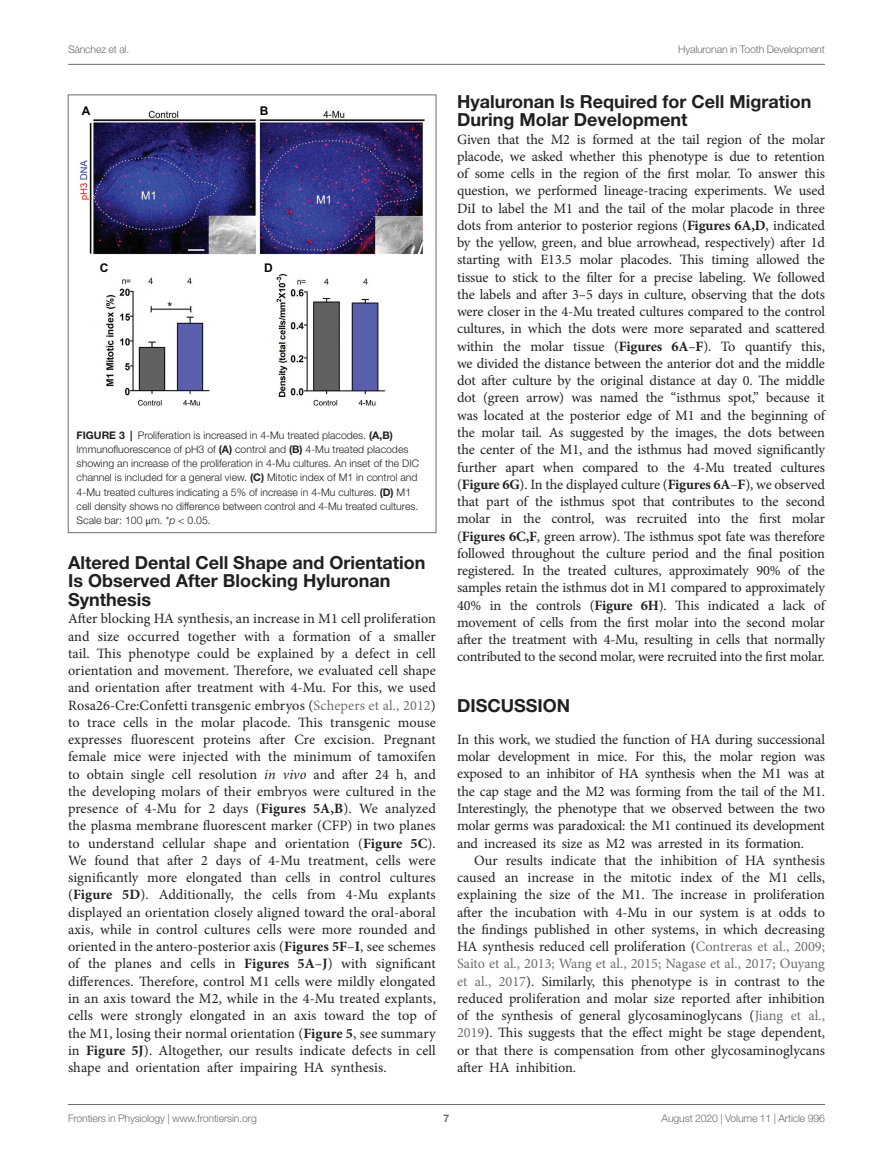
<style>
.page{position:relative;width:893px;height:1170px;background:#fff}
.page>*{position:absolute;margin:0;border:0;box-sizing:border-box;transform-origin:0 0}
.HEAD_2{font:700 18px/18.8px "Helvetica Neue LT Std";color:#231f20}
.HEAD_1{font:700 18px "Helvetica Neue LT Std";color:#231f20}
.TEXT_FLUSH{font:14.25px/17.2px "Minion Pro";letter-spacing:-.015em;color:#231f20;text-align:justify}
.TEXT{font:14.25px/17.2px "Minion Pro";color:#231f20;text-align:justify}
.t1{font:700 12px "Arial";color:#040503}
.FIG_LEG{font:300 10.5px/14.2px "Helvetica Neue LT Std";color:#231f20}
.t2{font:300 10.5px "Helvetica Neue LT Std";letter-spacing:-.015em;color:#6c6d70}
.t3{font:700 10.5px "Helvetica Neue LT Std";color:#6c6d70}
.s1{font-weight:700}
.s2{font-family:"STIX General";font-weight:400}
.s3{font-style:italic}
.s4{color:#6c6d70}
</style>
<div class="page">
<hr style="left:68px;top:64px;width:757px;height:1px;background:#6c6d70">
<hr style="left:68px;top:1104px;width:757px;height:1px;background:#6c6d70">
<img style="left:80px;top:110px;width:345px;height:296px">
<p class="t2" style="left:68px;top:42px;width:63px">Sánchez et al.</p>
<p class="t2" style="left:678px;top:42px;width:148px">Hyaluronan in Tooth Development</p>
<p class="t1" style="left:82px;top:102px;width:10px">A</p>
<p class="t1" style="left:260px;top:102px;width:10px">B</p>
<p class="t1" style="left:100px;top:259px;width:10px">C</p>
<p class="t1" style="left:264px;top:259px;width:10px">D</p>
<p class="FIG_LEG" style="left:77px;top:427px;width:344px"><span class="s1">FIGURE 3 |</span> Proliferation is increased in 4-Mu treated placodes. <span class="s1">(A,B)<br></span>Immunofluorescence of pH3 of <span class="s1">(A)</span> control and <span class="s1">(B)</span> 4-Mu treated placodes showing an increase of the proliferation in 4-Mu cultures. An inset of the DIC channel is included for a general view. <span class="s1">(C)</span> Mitotic index of M1 in control and 4-Mu treated cultures indicating a 5% of increase in 4-Mu cultures. <span class="s1">(D)</span> M1 cell density shows no difference between control and 4-Mu treated cultures.<br>Scale bar: 100 <span class="s2">μ</span>m. *<span class="s3">p</span> &lt; 0.05.</p>
<p class="HEAD_2" style="left:68px;top:552px;width:359px">Altered Dental Cell Shape and Orientation<br>Is Observed After Blocking Hyluronan<br>Synthesis</p>
<p class="TEXT_FLUSH" style="left:68px;top:610px;width:369px">After blocking HA synthesis, an increase in M1 cell proliferation and size occurred together with a formation of a smaller tail. This phenotype could be explained by a defect in cell orientation and movement. Therefore, we evaluated cell shape and orientation after treatment with 4-Mu. For this, we used Rosa26-Cre:Confetti transgenic embryos (<span class="s4">Schepers et al., 2012</span>) to trace cells in the molar placode. This transgenic mouse expresses fluorescent proteins after Cre excision. Pregnant female mice were injected with the minimum of tamoxifen to obtain single cell resolution <span class="s3">in vivo</span> and after 24 h, and the developing molars of their embryos were cultured in the presence of 4-Mu for 2 days (<span class="s1">Figures 5A,B</span>). We analyzed the plasma membrane fluorescent marker (CFP) in two planes to understand cellular shape and orientation (<span class="s1">Figure 5C</span>).<br>We found that after 2 days of 4-Mu treatment, cells were significantly more elongated than cells in control cultures (<span class="s1">Figure 5D</span>). Additionally, the cells from 4-Mu explants displayed an orientation closely aligned toward the oral-aboral axis, while in control cultures cells were more rounded and oriented in the antero-posterior axis (<span class="s1">Figures 5F</span>–<span class="s1">I</span>, see schemes of the planes and cells in <span class="s1">Figures 5A</span>–<span class="s1">J</span>) with significant differences. Therefore, control M1 cells were mildly elongated in an axis toward the M2, while in the 4-Mu treated explants, cells were strongly elongated in an axis toward the top of the M1, losing their normal orientation (<span class="s1">Figure 5</span>, see summary in <span class="s1">Figure 5J</span>). Altogether, our results indicate defects in cell shape and orientation after impairing HA synthesis.</p>
<p class="HEAD_2" style="left:457px;top:91px;width:356px">Hyaluronan Is Required for Cell Migration<br>During Molar Development</p>
<p class="TEXT_FLUSH" style="left:457px;top:130px;width:369px">Given that the M2 is formed at the tail region of the molar placode, we asked whether this phenotype is due to retention of some cells in the region of the first molar. To answer this question, we performed lineage-tracing experiments. We used DiI to label the M1 and the tail of the molar placode in three dots from anterior to posterior regions (<span class="s1">Figures 6A,D</span>, indicated by the yellow, green, and blue arrowhead, respectively) after 1d starting with E13.5 molar placodes. This timing allowed the tissue to stick to the filter for a precise labeling. We followed the labels and after 3–5 days in culture, observing that the dots were closer in the 4-Mu treated cultures compared to the control cultures, in which the dots were more separated and scattered within the molar tissue (<span class="s1">Figures 6A</span>–<span class="s1">F</span>). To quantify this, we divided the distance between the anterior dot and the middle dot after culture by the original distance at day 0. The middle dot (green arrow) was named the “isthmus spot,” because it was located at the posterior edge of M1 and the beginning of the molar tail. As suggested by the images, the dots between the center of the M1, and the isthmus had moved significantly further apart when compared to the 4-Mu treated cultures (<span class="s1">Figure 6G</span>). In the displayed culture (<span class="s1">Figures 6A</span>–<span class="s1">F</span>), we observed that part of the isthmus spot that contributes to the second molar in the control, was recruited into the first molar (<span class="s1">Figures 6C,F</span>, green arrow). The isthmus spot fate was therefore followed throughout the culture period and the final position registered. In the treated cultures, approximately 90% of the samples retain the isthmus dot in M1 compared to approximately 40% in the controls (<span class="s1">Figure 6H</span>). This indicated a lack of movement of cells from the first molar into the second molar after the treatment with 4-Mu, resulting in cells that normally contributed to the second molar, were recruited into the first molar.</p>
<p class="HEAD_1" style="left:457px;top:694px;width:115px">DISCUSSION</p>
<p class="TEXT_FLUSH" style="left:457px;top:730px;width:369px">In this work, we studied the function of HA during successional molar development in mice. For this, the molar region was exposed to an inhibitor of HA synthesis when the M1 was at the cap stage and the M2 was forming from the tail of the M1.<br>Interestingly, the phenotype that we observed between the two molar germs was paradoxical: the M1 continued its development and increased its size as M2 was arrested in its formation.</p>
<p class="TEXT" style="left:457px;top:851px;width:369px;text-indent:17px">Our results indicate that the inhibition of HA synthesis caused an increase in the mitotic index of the M1 cells, explaining the size of the M1. The increase in proliferation after the incubation with 4-Mu in our system is at odds to the findings published in other systems, in which decreasing HA synthesis reduced cell proliferation (<span class="s4">Contreras et al., 2009; Saito et al., 2013; Wang et al., 2015; Nagase et al., 2017; Ouyang et al., 2017</span>). Similarly, this phenotype is in contrast to the reduced proliferation and molar size reported after inhibition of the synthesis of general glycosaminoglycans (<span class="s4">Jiang et al., 2019</span>). This suggests that the effect might be stage dependent, or that there is compensation from other glycosaminoglycans after HA inhibition.</p>
<p class="t2" style="left:68px;top:1111px;width:190px">Frontiers in Physiology | www.frontiersin.org</p>
<p class="t3" style="left:444px;top:1111px;width:7px">7</p>
<p class="t2" style="left:662px;top:1111px;width:165px">August 2020 | Volume 11 | Article 996</p>
</div>
